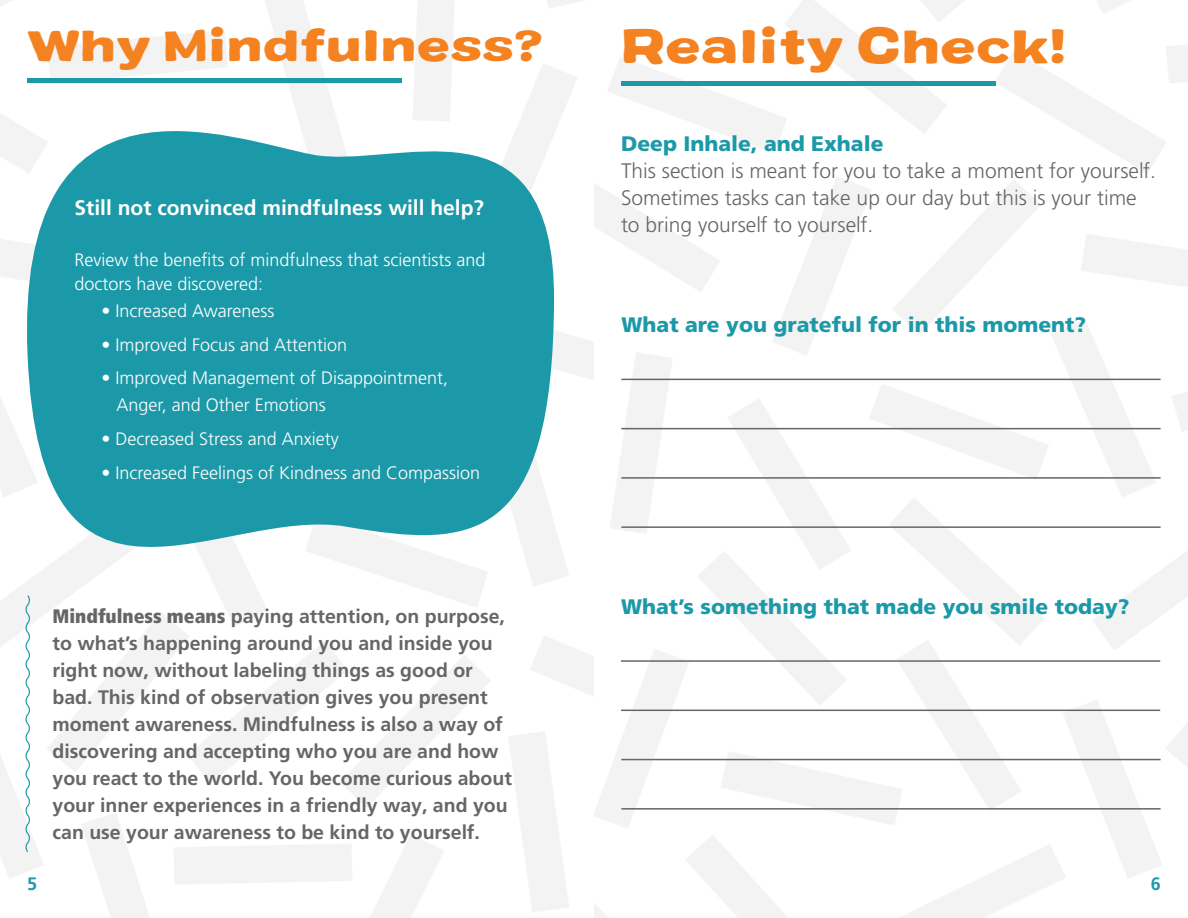
<style>
.page{position:relative;width:1188px;height:918px;background:#fff}
.page>*{position:absolute;margin:0;border:0;box-sizing:border-box;transform-origin:0 0}
.t1{font:45px "Colby Wd Blk";color:#f58220}
.t2{font:42px "Colby Wd Blk";color:#f58220}
.t3{font:300 21px/27px "Frutiger LT Pro";color:#656666}
.t4{font:900 21px "Frutiger LT Pro";color:#1c99a8}
.t5{font:700 21px "Frutiger LT Pro";color:#fff}
.t6{font:700 19.5px/27px "Frutiger LT Pro";color:#656666}
.t7{font:300 18px/24px "Frutiger LT Pro";color:#fff}
.t8{font:700 18px "Frutiger LT Pro";color:#1c99a8}
.s1{font-weight:900;font-stretch:condensed}
</style>
<div class="page">
<svg style="left:15px;top:51px;width:540px;height:608px;fill:#1c99a8"></svg>
<svg style="left:24px;top:594px;width:8px;height:260px"></svg>
<div style="left:621px;top:81px;width:375px;height:5px;background:#1c99a8"></div>
<hr style="left:621px;top:379px;width:540px;height:1px;background:#656666">
<hr style="left:621px;top:477px;width:540px;height:2px;background:#656666">
<hr style="left:621px;top:428px;width:540px;height:1px;background:#656666">
<hr style="left:621px;top:526px;width:540px;height:2px;background:#656666">
<hr style="left:621px;top:759px;width:540px;height:1px;background:#656666">
<hr style="left:621px;top:808px;width:540px;height:2px;background:#656666">
<hr style="left:621px;top:660px;width:539px;height:2px;background:#656666">
<hr style="left:621px;top:710px;width:539px;height:1px;background:#656666">
<p class="t2" style="left:27px;top:16px;width:518px">Why Mindfulness?</p>
<p class="t5" style="left:75px;top:195px;width:411px">Still not convinced mindfulness will help?</p>
<p class="t7" style="left:75px;top:248px;width:413px">Review the benefits of mindfulness that scientists and doctors have discovered:</p>
<p class="t7" style="left:102px;top:299px;width:175px">• Increased Awareness</p>
<p class="t7" style="left:102px;top:333px;width:247px">• Improved Focus and Attention</p>
<p class="t7" style="left:117px;top:365px;width:333px;line-height:27px;text-indent:-15px">• Improved Management of Disappointment,<br>Anger, and Other Emotions</p>
<p class="t7" style="left:102px;top:427px;width:239px">• Decreased Stress and Anxiety</p>
<p class="t7" style="left:102px;top:461px;width:380px">• Increased Feelings of Kindness and Compassion</p>
<p class="t8" style="left:27px;top:874px;width:12px">5</p>
<p class="t6" style="left:53px;top:603px;width:461px"><span class="s1">Mindfulness means</span> paying attention, on purpose, to what’s happening around you and inside you right now, without labeling things as good or bad. This kind of observation gives you present moment awareness. Mindfulness is also a way of discovering and accepting who you are and how you react to the world. You become curious about your inner experiences in a friendly way, and you can use your awareness to be kind to yourself.</p>
<p class="t1" style="left:621px;top:15px;width:447px">Reality Check!</p>
<p class="t4" style="left:621px;top:131px;width:264px">Deep Inhale, and Exhale</p>
<p class="t3" style="left:621px;top:158px;width:537px">This section is meant for you to take a moment for yourself.<br>Sometimes tasks can take up our day but this is your time</p>
<p class="t3" style="left:621px;top:212px;width:254px">to bring yourself to yourself.</p>
<p class="t4" style="left:622px;top:312px;width:466px">What are you grateful for in this moment?</p>
<p class="t4" style="left:621px;top:594px;width:510px">What’s something that made you smile today?</p>
<p class="t8" style="left:1151px;top:874px;width:12px">6</p>
</div>
